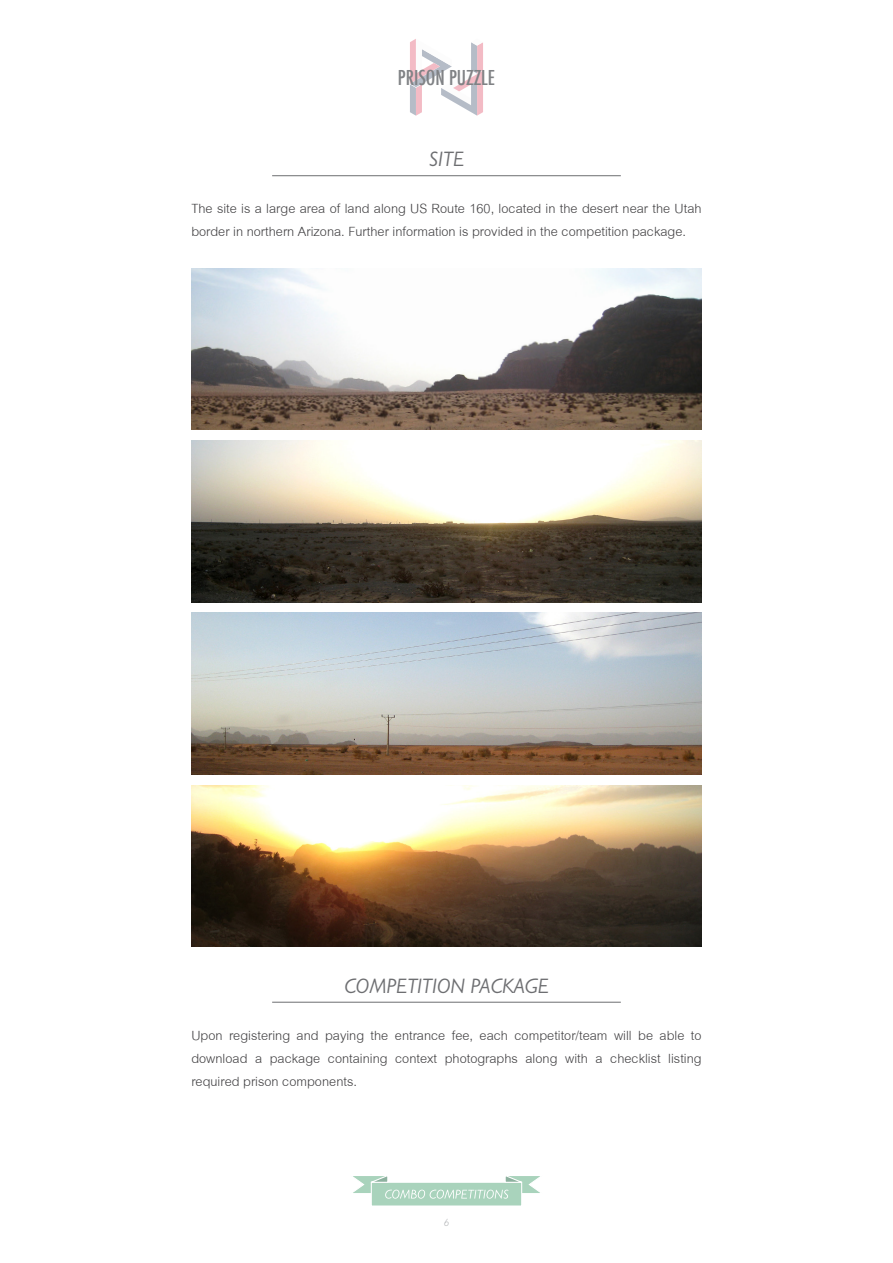
<style>
.page{position:relative;width:893px;height:1263px;background:#fff}
.page>*{position:absolute;margin:0;border:0;box-sizing:border-box;transform-origin:0 0}
.t1{font:italic 21px "Gill Sans MT Pro";color:#6d6e71}
.t2{font:500 condensed 19.95px "Futura";color:#808285}
.t3{font:19.5px/23.4px "Cordia New";color:#414042}
.t4{font:italic 300 10.5px "Gill Sans MT Pro";color:#a7a9ac}
</style>
<div class="page">
<img style="left:191px;top:441px;width:511px;height:161px">
<img style="left:191px;top:613px;width:511px;height:161px">
<img style="left:191px;top:785px;width:511px;height:161px">
<img style="left:191px;top:268px;width:511px;height:162px">
<div style="left:371px;top:1182px;width:151px;height:24px;background:#a9d3bc"></div>
<div style="left:371px;top:1182px;width:151px;height:24px;border:1px solid #fff"></div>
<svg style="left:353px;top:1176px;width:187px;height:23px"></svg>
<svg style="left:410px;top:39px;width:73px;height:77px"></svg>
<hr style="left:272px;top:175px;width:349px;height:1px;background:#6d6e71">
<hr style="left:272px;top:1002px;width:349px;height:1px;background:#6d6e71">
<p class="t2" style="left:398px;top:65px;width:99px">PRISON PUZZLE</p>
<p class="t1" style="left:429px;top:147px;width:37px">SITE</p>
<p class="t3" style="left:191px;top:197px;width:512px">The site is a large area of land along US Route 160, located in the desert near the Utah border in northern Arizona. Further information is provided in the competition package.</p>
<p class="t1" style="left:344px;top:973px;width:206px">COMPETITION PACKAGE</p>
<p class="t3" style="left:191px;top:1024px;width:512px;text-align:justify">Upon registering and paying the entrance fee, each competitor/team will be able to download a package containing context photographs along with a checklist listing required prison components.</p>
<p class="t4" style="left:444px;top:1216px;width:7px">6</p>
</div>
